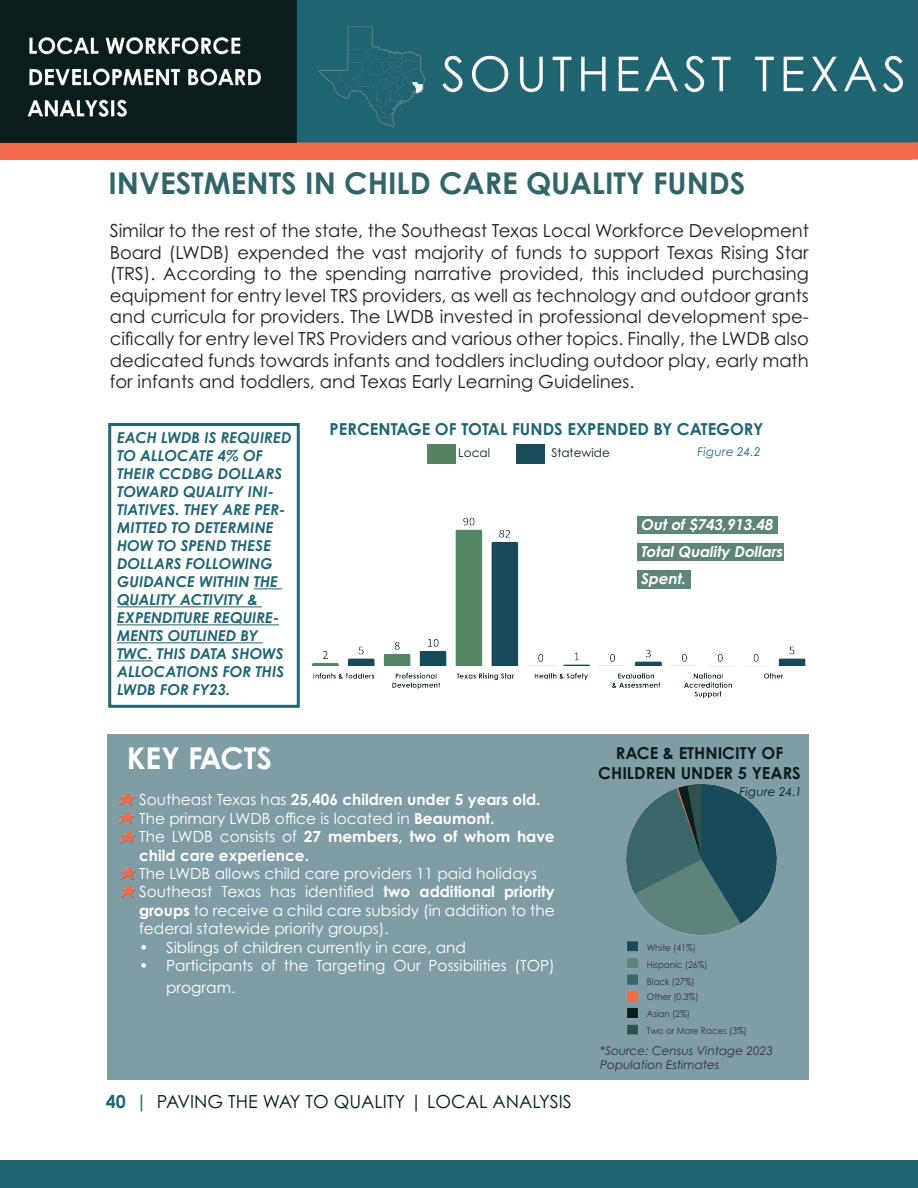
<style>
.page{position:relative;width:918px;height:1188px;background:#fff}
.page>*{position:absolute;margin:0;border:0;box-sizing:border-box;transform-origin:0 0}
.t1{font:700 30px "Century Gothic Pro";color:#326569}
.t2{font:700 30px "Century Gothic Pro";color:#fff}
.t3{font:18px/21.6px "Century Gothic Pro";color:#231f20;text-align:justify}
.t4{font:18px "Century Gothic Pro";color:#081d1b}
.t5{font:700 16.5px "Century Gothic Pro";color:#226472}
.t6{font:700 16.5px/19.8px "Century Gothic Pro";color:#081d1c;text-align:center}
.t7{font:15.3px/18.5px "Century Gothic Pro";color:#fff}
.t8{font:700 15.3px/18.5px "Century Gothic Pro";color:#fff}
.t9{font:italic 700 15px/18px "Century Gothic Pro";color:#226472}
.t10{font:italic 700 15px/27px "Century Gothic Pro";color:#fff}
.t11{font:italic 12px/14.4px "Century Gothic Pro";color:#31303a}
.t12{font:12px "Century Gothic Pro";color:#081d1b}
.t13{font:italic 12px "Century Gothic Pro";letter-spacing:.02em;color:#226472}
.t14{font:italic 12px "Century Gothic Pro";letter-spacing:.02em;color:#081d1c}
.t15{font:9.3px/17.1px "Century Gothic Pro";color:#31303a;scale:.94 1}
.s1{font-weight:400}
.s2{font-weight:700}
.s3{font-weight:700;color:#1f6573}
</style>
<div class="page">
<div style="left:0;top:1160px;width:918px;height:28px;background:#216472"></div>
<div style="left:108px;top:423px;width:192px;height:285px;border:3px solid #226472"></div>
<img style="left:312px;top:517px;width:494px;height:181px">
<div style="left:637px;top:516px;width:141px;height:18px;background:#5f847c"></div>
<div style="left:637px;top:543px;width:147px;height:18px;background:#5f847c"></div>
<div style="left:637px;top:570px;width:54px;height:19px;background:#5f847c"></div>
<svg style="left:254px;top:589px;width:28px;height:1px"></svg>
<hr style="left:117px;top:607px;width:145px;height:1px;background:#226472">
<hr style="left:117px;top:625px;width:162px;height:1px;background:#226472">
<hr style="left:117px;top:643px;width:146px;height:1px;background:#226472">
<hr style="left:117px;top:661px;width:36px;height:1px;background:#226472">
<img style="left:917px;top:0;width:1px;height:160px">
<div style="left:107px;top:735px;width:702px;height:345px;background:#809da5"></div>
<img style="left:119px;top:811px;width:16px;height:13px">
<img style="left:120px;top:830px;width:16px;height:14px">
<img style="left:121px;top:867px;width:15px;height:13px">
<img style="left:121px;top:884px;width:15px;height:14px">
<img style="left:119px;top:793px;width:16px;height:13px">
<img style="left:627px;top:941px;width:11px;height:94px">
<img style="left:626px;top:784px;width:151px;height:151px">
<div style="left:428px;top:445px;width:28px;height:19px;background:#558363"></div>
<div style="left:517px;top:445px;width:28px;height:19px;background:#194b5a"></div>
<img style="left:0;top:0;width:917px;height:161px">
<h1 class="t1" style="left:108px;top:165px;width:639px">INVESTMENTS IN CHILD CARE QUALITY FUNDS</h1>
<p class="t3" style="left:110px;top:219px;width:701px">Similar to the rest of the state, the Southeast Texas Local Workforce Development Board (LWDB) expended the vast majority of funds to support Texas Rising Star (TRS). According to the spending narrative provided, this included purchasing equipment for entry level TRS providers, as well as technology and outdoor grants and curricula for providers. The LWDB invested in professional development spe&shy;cifically for entry level TRS Providers and various other topics. Finally, the LWDB also dedicated funds towards infants and toddlers including outdoor play, early math for infants and toddlers, and Texas Early Learning Guidelines.</p>
<p class="t9" style="left:117px;top:429px;width:176px">EACH LWDB IS REQUIRED<br>TO ALLOCATE 4% OF<br>THEIR CCDBG DOLLARS<br>TOWARD QUALITY INI-<br>TIATIVES. THEY ARE PER-<br>MITTED TO DETERMINE<br>HOW TO SPEND THESE<br>DOLLARS FOLLOWING<br>GUIDANCE WITHIN THE<br>QUALITY ACTIVITY &amp;<br>EXPENDITURE REQUIRE-<br>MENTS OUTLINED BY<br>TWC. THIS DATA SHOWS<br>ALLOCATIONS FOR THIS<br>LWDB FOR FY23.</p>
<h1 class="t2" style="left:127px;top:740px;width:147px">KEY FACTS</h1>
<p class="t5" style="left:330px;top:419px;width:435px">PERCENTAGE OF TOTAL FUNDS EXPENDED BY CATEGORY</p>
<p class="t13" style="left:698px;top:445px;width:65px">Figure 24.2</p>
<p class="t12" style="left:458px;top:445px;width:33px">Local</p>
<p class="t12" style="left:551px;top:445px;width:60px">Statewide</p>
<p class="t10" style="left:640px;top:511px;width:146px">Out of $743,913.48<br>Total Quality Dollars<br>Spent.</p>
<p class="t6" style="left:598px;top:743px;width:204px">RACE &amp; ETHNICITY OF<br>CHILDREN UNDER 5 YEARS</p>
<p class="t8" style="left:139px;top:790px;width:417px"><span class="s1">Southeast Texas has</span> 25,406 children under 5 years old.<br><span class="s1">The primary LWDB office is located in</span> Beaumont.<br><span class="s1">The LWDB consists of</span> 27 members, two of whom have child care experience.</p>
<p class="t7" style="left:139px;top:864px;width:417px">The LWDB allows child care providers 11 paid holidays Southeast Texas has identified <span class="s2">two additional priority groups</span> to receive a child care subsidy (in addition to the federal statewide priority groups).</p>
<p class="t7" style="left:139px;top:938px;width:328px">• Siblings of children currently in care, and</p>
<p class="t7" style="left:166px;top:955px;width:390px;line-height:21.6px;text-indent:-27px">• Participants of the Targeting Our Possibilities (TOP) program.</p>
<p class="t4" style="left:106px;top:1091px;width:468px"><span class="s3">40 |</span> PAVING THE WAY TO QUALITY | LOCAL ANALYSIS</p>
<p class="t14" style="left:739px;top:785px;width:64px">Figure 24.1</p>
<p class="t15" style="left:647px;top:939px;width:54px">White (41%)</p>
<p class="t15" style="left:647px;top:956px;width:66px">Hispanic (26%)</p>
<p class="t15" style="left:647px;top:973px;width:52px">Black (27%)</p>
<p class="t15" style="left:647px;top:988px;width:56px">Other (0.3%)<br>Asian (2%)</p>
<p class="t15" style="left:647px;top:1022px;width:108px">Two or More Races (3%)</p>
<p class="t11" style="left:600px;top:1043px;width:175px">*Source: Census Vintage 2023<br>Population Estimates</p>
</div>
